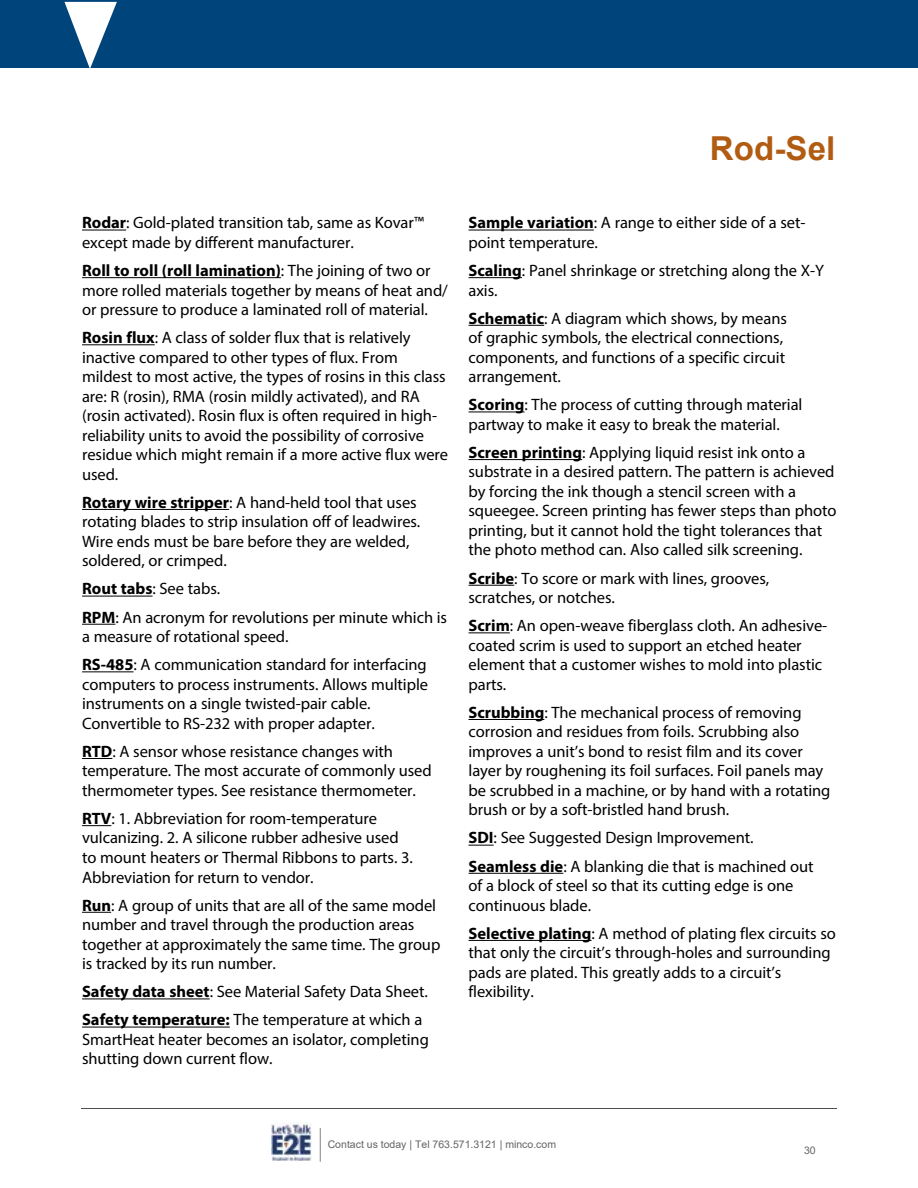
<style>
.page{position:relative;width:918px;height:1188px;background:#fff}
.page>*{position:absolute;margin:0;border:0;box-sizing:border-box;transform-origin:0 0}
.t1{font:700 33px "Arial";letter-spacing:.005em;color:#b15c12}
.t2{font:16.5px/19.5px "Myriad Pro";letter-spacing:-.005em;color:#000}
.t3{font:10.5px "Arial";color:#636466}
.s1{font-weight:700}
</style>
<div class="page">
<hr style="left:81px;top:1108px;width:756px;height:1px;background:#4d4d4f">
<img style="left:272px;top:1122px;width:40px;height:38px">
<hr style="left:320px;top:1128px;width:1px;height:34px;background:#808285">
<div style="left:0;top:0;width:918px;height:68px;background:#00447c"></div>
<svg style="left:64px;top:2px;width:53px;height:66px"></svg>
<hr style="left:82px;top:230px;width:44px;height:1px;background:#000">
<hr style="left:82px;top:277px;width:199px;height:1px;background:#000">
<hr style="left:82px;top:344px;width:73px;height:1px;background:#000">
<hr style="left:82px;top:509px;width:147px;height:1px;background:#000">
<hr style="left:82px;top:596px;width:71px;height:1px;background:#000">
<hr style="left:82px;top:624px;width:33px;height:1px;background:#000">
<hr style="left:82px;top:671px;width:52px;height:1px;background:#000">
<hr style="left:82px;top:758px;width:30px;height:1px;background:#000">
<svg style="left:82px;top:825px;width:29px;height:1px"></svg>
<svg style="left:82px;top:912px;width:29px;height:1px"></svg>
<hr style="left:82px;top:999px;width:128px;height:1px;background:#000">
<hr style="left:82px;top:1027px;width:148px;height:1px;background:#000">
<hr style="left:469px;top:230px;width:125px;height:1px;background:#000">
<hr style="left:469px;top:277px;width:53px;height:1px;background:#000">
<hr style="left:469px;top:325px;width:75px;height:1px;background:#000">
<hr style="left:469px;top:412px;width:56px;height:1px;background:#000">
<hr style="left:469px;top:459px;width:113px;height:1px;background:#000">
<hr style="left:469px;top:585px;width:45px;height:1px;background:#000">
<hr style="left:469px;top:632px;width:41px;height:1px;background:#000">
<hr style="left:469px;top:719px;width:75px;height:1px;background:#000">
<svg style="left:469px;top:845px;width:25px;height:1px"></svg>
<hr style="left:469px;top:873px;width:94px;height:1px;background:#000">
<hr style="left:469px;top:940px;width:123px;height:1px;background:#000">
<h1 class="t1" style="left:710px;top:126px;width:127px">Rod-Sel</h1>
<p class="t2" style="left:82px;top:213px;width:343px"><span class="s1">Rodar</span>: Gold-plated transition tab, same as Kovar™ except made by different manufacturer.</p>
<p class="t2" style="left:82px;top:260px;width:367px"><span class="s1">Roll to roll (roll lamination)</span>: The joining of two or more rolled materials together by means of heat and/ or pressure to produce a laminated roll of material.</p>
<p class="t2" style="left:82px;top:328px;width:368px"><span class="s1">Rosin flux</span>: A class of solder flux that is relatively inactive compared to other types of flux. From mildest to most active, the types of rosins in this class are: R (rosin), RMA (rosin mildly activated), and RA (rosin activated). Rosin flux is often required in high&shy;reliability units to avoid the possibility of corrosive residue which might remain if a more active flux were used.</p>
<p class="t2" style="left:82px;top:492px;width:338px"><span class="s1">Rotary wire stripper</span>: A hand-held tool that uses rotating blades to strip insulation off of leadwires.<br>Wire ends must be bare before they are welded, soldered, or crimped.</p>
<p class="t2" style="left:82px;top:575px;width:367px;line-height:28.2px"><span class="s1">Rout tabs</span>: See tabs.<br><span class="s1">RPM</span>: An acronym for revolutions per minute which is</p>
<p class="t2" style="left:82px;top:622px;width:346px;line-height:28.2px">a measure of rotational speed.<br><span class="s1">RS-485</span>: A communication standard for interfacing</p>
<p class="t2" style="left:82px;top:674px;width:348px">computers to process instruments. Allows multiple instruments on a single twisted-pair cable.<br>Convertible to RS-232 with proper adapter.</p>
<p class="t2" style="left:82px;top:741px;width:351px"><span class="s1">RTD</span>: A sensor whose resistance changes with temperature. The most accurate of commonly used thermometer types. See resistance thermometer.</p>
<p class="t2" style="left:82px;top:808px;width:331px"><span class="s1">RTV</span>: 1. Abbreviation for room-temperature vulcanizing. 2. A silicone rubber adhesive used to mount heaters or Thermal Ribbons to parts. 3.<br>Abbreviation for return to vendor.</p>
<p class="t2" style="left:82px;top:895px;width:360px"><span class="s1">Run</span>: A group of units that are all of the same model number and travel through the production areas together at approximately the same time. The group is tracked by its run number.</p>
<p class="t2" style="left:82px;top:977px;width:346px;line-height:28.2px"><span class="s1">Safety data sheet</span>: See Material Safety Data Sheet.<br><span class="s1">Safety temperature:</span> The temperature at which a</p>
<p class="t2" style="left:82px;top:1029px;width:348px">SmartHeat heater becomes an isolator, completing shutting down current flow.</p>
<p class="t2" style="left:469px;top:213px;width:338px"><span class="s1">Sample variation</span>: A range to either side of a set&shy;point temperature.</p>
<p class="t2" style="left:469px;top:260px;width:357px"><span class="s1">Scaling</span>: Panel shrinkage or stretching along the X-Y axis.</p>
<p class="t2" style="left:469px;top:308px;width:320px"><span class="s1">Schematic</span>: A diagram which shows, by means of graphic symbols, the electrical connections, components, and functions of a specific circuit arrangement.</p>
<p class="t2" style="left:469px;top:395px;width:335px"><span class="s1">Scoring</span>: The process of cutting through material partway to make it easy to break the material.</p>
<p class="t2" style="left:469px;top:442px;width:370px"><span class="s1">Screen printing</span>: Applying liquid resist ink onto a substrate in a desired pattern. The pattern is achieved by forcing the ink though a stencil screen with a squeegee. Screen printing has fewer steps than photo printing, but it cannot hold the tight tolerances that the photo method can. Also called silk screening.</p>
<p class="t2" style="left:469px;top:568px;width:302px"><span class="s1">Scribe</span>: To score or mark with lines, grooves, scratches, or notches.</p>
<p class="t2" style="left:469px;top:616px;width:360px"><span class="s1">Scrim</span>: An open-weave fiberglass cloth. An adhesive&shy;coated scrim is used to support an etched heater element that a customer wishes to mold into plastic parts.</p>
<p class="t2" style="left:469px;top:702px;width:363px"><span class="s1">Scrubbing</span>: The mechanical process of removing corrosion and residues from foils. Scrubbing also improves a unit’s bond to resist film and its cover layer by roughening its foil surfaces. Foil panels may be scrubbed in a machine, or by hand with a rotating brush or by a soft-bristled hand brush.</p>
<p class="t2" style="left:469px;top:824px;width:346px;line-height:28.2px"><span class="s1">SDI</span>: See Suggested Design Improvement.<br><span class="s1">Seamless die</span>: A blanking die that is machined out</p>
<p class="t2" style="left:469px;top:876px;width:326px">of a block of steel so that its cutting edge is one continuous blade.</p>
<p class="t2" style="left:469px;top:923px;width:369px"><span class="s1">Selective plating</span>: A method of plating flex circuits so that only the circuit’s through-holes and surrounding pads are plated. This greatly adds to a circuit’s flexibility.</p>
<p class="t3" style="left:328px;top:1137px;width:230px">Contact us today | Tel 763.571.3121 | minco.com</p>
<p class="t3" style="left:804px;top:1143px;width:13px">30</p>
</div>
